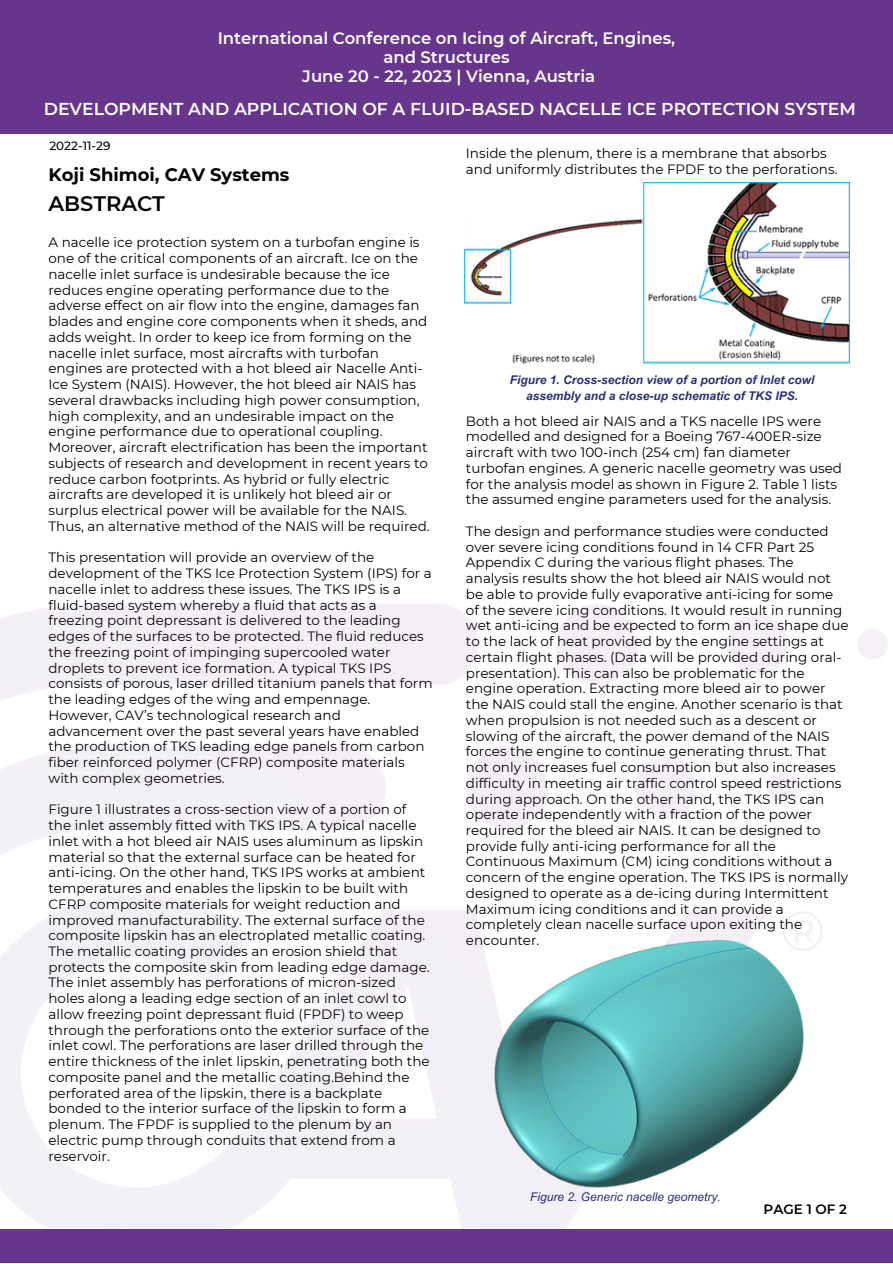
<style>
.page{position:relative;width:893px;height:1264px;background:#fff}
.page>*{position:absolute;margin:0;border:0;box-sizing:border-box;transform-origin:0 0}
.t1{font:600 21px "Montserrat";color:#000}
.t2{font:700 18px "Montserrat";color:#000}
.t3{font:600 17.25px "Montserrat";color:#fff}
.t4{font:600 16.5px "Montserrat";color:#fff}
.t5{font:13.5px/15.8px "Montserrat";color:#000}
.t6{font:600 13.5px "Montserrat";color:#000}
.t7{font:italic 700 12px/16px "Arial MT Pro";color:#2b2f78;text-align:center}
.t8{font:italic 12px "Arial MT Pro";color:#2b2f78}
.t9{font:500 12px "Montserrat";color:#000}
</style>
<div class="page">
<div style="left:0;top:0;width:892px;height:134px;background:#67358c"></div>
<img style="left:0;top:604px;width:892px;height:658px">
<img style="left:464px;top:183px;width:385px;height:181px">
<img style="left:478px;top:934px;width:341px;height:268px">
<p class="t4" style="left:218px;top:28px;width:459px">International Conference on Icing of Aircraft, Engines,</p>
<p class="t4" style="left:383px;top:47px;width:128px">and Structures</p>
<p class="t4" style="left:302px;top:66px;width:294px">June 20 - 22, 2023 | Vienna, Austria</p>
<p class="t3" style="left:44px;top:98px;width:813px">DEVELOPMENT AND APPLICATION OF A FLUID-BASED NACELLE ICE PROTECTION SYSTEM</p>
<p class="t9" style="left:49px;top:138px;width:62px">2022-11-29</p>
<p class="t2" style="left:48px;top:163px;width:242px">Koji Shimoi, CAV Systems</p>
<p class="t1" style="left:48px;top:191px;width:118px">ABSTRACT</p>
<p class="t5" style="left:48px;top:235px;width:383px">A nacelle ice protection system on a turbofan engine is one of the critical components of an aircraft. Ice on the nacelle inlet surface is undesirable because the ice reduces engine operating performance due to the adverse effect on air flow into the engine, damages fan blades and engine core components when it sheds, and adds weight. In order to keep ice from forming on the nacelle inlet surface, most aircrafts with turbofan engines are protected with a hot bleed air Nacelle Anti-Ice System (NAIS). However, the hot bleed air NAIS has several drawbacks including high power consumption, high complexity, and an undesirable impact on the engine performance due to operational coupling.<br>Moreover, aircraft electrification has been the important subjects of research and development in recent years to reduce carbon footprints. As hybrid or fully electric aircrafts are developed it is unlikely hot bleed air or surplus electrical power will be available for the NAIS.<br>Thus, an alternative method of the NAIS will be required.</p>
<p class="t5" style="left:48px;top:549px;width:385px">This presentation will provide an overview of the development of the TKS Ice Protection System (IPS) for a nacelle inlet to address these issues. The TKS IPS is a fluid-based system whereby a fluid that acts as a freezing point depressant is delivered to the leading edges of the surfaces to be protected. The fluid reduces the freezing point of impinging supercooled water droplets to prevent ice formation. A typical TKS IPS consists of porous, laser drilled titanium panels that form the leading edges of the wing and empennage.<br>However, CAV’s technological research and advancement over the past several years have enabled the production of TKS leading edge panels from carbon fiber reinforced polymer (CFRP) composite materials with complex geometries.</p>
<p class="t5" style="left:48px;top:801px;width:383px">Figure 1 illustrates a cross-section view of a portion of the inlet assembly fitted with TKS IPS. A typical nacelle inlet with a hot bleed air NAIS uses aluminum as lipskin material so that the external surface can be heated for anti-icing. On the other hand, TKS IPS works at ambient temperatures and enables the lipskin to be built with CFRP composite materials for weight reduction and improved manufacturability. The external surface of the composite lipskin has an electroplated metallic coating.<br>The metallic coating provides an erosion shield that protects the composite skin from leading edge damage.<br>The inlet assembly has perforations of micron-sized holes along a leading edge section of an inlet cowl to allow freezing point depressant fluid (FPDF) to weep through the perforations onto the exterior surface of the inlet cowl. The perforations are laser drilled through the entire thickness of the inlet lipskin, penetrating both the composite panel and the metallic coating.Behind the perforated area of the lipskin, there is a backplate bonded to the interior surface of the lipskin to form a plenum. The FPDF is supplied to the plenum by an electric pump through conduits that extend from a reservoir.</p>
<p class="t5" style="left:466px;top:145px;width:373px">Inside the plenum, there is a membrane that absorbs and uniformly distributes the FPDF to the perforations.</p>
<p class="t7" style="left:510px;top:373px;width:306px">Figure 1. Cross-section view of a portion of Inlet cowl assembly and a close-up schematic of TKS IPS.</p>
<p class="t5" style="left:466px;top:413px;width:377px">Both a hot bleed air NAIS and a TKS nacelle IPS were modelled and designed for a Boeing 767-400ER-size aircraft with two 100-inch (254 cm) fan diameter turbofan engines. A generic nacelle geometry was used for the analysis model as shown in Figure 2. Table 1 lists the assumed engine parameters used for the analysis.</p>
<p class="t5" style="left:466px;top:523px;width:384px">The design and performance studies were conducted over severe icing conditions found in 14 CFR Part 25<br>Appendix C during the various flight phases. The analysis results show the hot bleed air NAIS would not be able to provide fully evaporative anti-icing for some of the severe icing conditions. It would result in running wet anti-icing and be expected to form an ice shape due to the lack of heat provided by the engine settings at certain flight phases. (Data will be provided during oral&shy;presentation). This can also be problematic for the engine operation. Extracting more bleed air to power the NAIS could stall the engine. Another scenario is that when propulsion is not needed such as a descent or slowing of the aircraft, the power demand of the NAIS forces the engine to continue generating thrust. That not only increases fuel consumption but also increases difficulty in meeting air traffic control speed restrictions during approach. On the other hand, the TKS IPS can operate independently with a fraction of the power required for the bleed air NAIS. It can be designed to provide fully anti-icing performance for all the Continuous Maximum (CM) icing conditions without a concern of the engine operation. The TKS IPS is normally designed to operate as a de-icing during Intermittent Maximum icing conditions and it can provide a completely clean nacelle surface upon exiting the encounter.</p>
<p class="t8" style="left:530px;top:1191px;width:192px">Figure 2. Generic nacelle geometry.</p>
<p class="t6" style="left:763px;top:1200px;width:85px">PAGE 1 OF 2</p>
</div>
